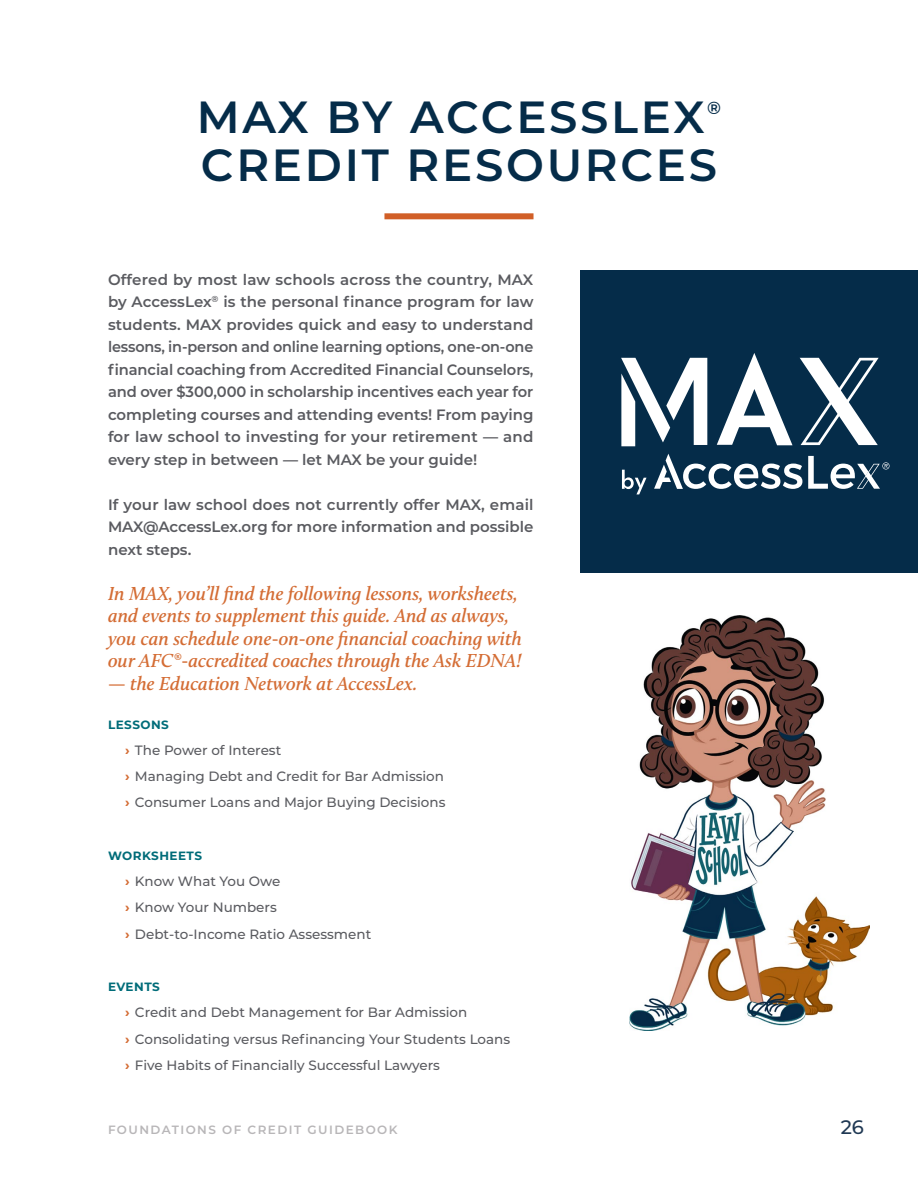
<style>
.page{position:relative;width:918px;height:1188px;background:#fff}
.page>*{position:absolute;margin:0;border:0;box-sizing:border-box;transform-origin:0 0}
.t1{font:600 45px "Montserrat";letter-spacing:.06em;color:#052c49}
.t2{font:italic 600 19.5px/22.5px "Calluna";color:#d46d35}
.t3{font:500 19.5px "Montserrat";color:#203954}
.t4{font:600 17.55px "Montserrat";color:#052c49}
.t5{font:600 15px/22.5px "Montserrat";color:#5a5b60;text-align:justify}
.t6{font:500 13.5px/26.2px "Montserrat";color:#5a5b60}
.t7{font:600 12px "Montserrat";letter-spacing:.12em;color:#b8b6b8}
.t8{font:700 12px "Montserrat";letter-spacing:.04em;color:#006c79}
.s1{font-weight:700;color:#d46d35}
</style>
<div class="page">
<div style="left:384px;top:213px;width:150px;height:6px;background:#d15f27"></div>
<div style="left:580px;top:270px;width:338px;height:302px;background:#052c49"></div>
<img style="left:629px;top:616px;width:240px;height:414px">
<svg style="left:621px;top:358px;width:86px;height:88px"></svg>
<svg style="left:622px;top:470px;width:25px;height:24px"></svg>
<svg style="left:654px;top:454px;width:148px;height:35px"></svg>
<svg style="left:717px;top:353px;width:76px;height:92px"></svg>
<svg style="left:800px;top:358px;width:79px;height:87px"></svg>
<svg style="left:808px;top:456px;width:81px;height:33px"></svg>
<h1 class="t1" style="left:197px;top:85px;width:509px">MAX BY ACCESSLEX</h1>
<p class="t4" style="left:707px;top:95px;width:15px">®</p>
<h1 class="t1" style="left:201px;top:133px;width:518px">CREDIT RESOURCES</h1>
<p class="t5" style="left:108px;top:267px;width:427px">Offered by most law schools across the country, MAX by AccessLex<sup>®</sup> is the personal finance program for law students. MAX provides quick and easy to understand lessons, in-person and online learning options, one-on-one financial coaching from Accredited Financial Counselors, and over $300,000 in scholarship incentives each year for completing courses and attending events! From paying for law school to investing for your retirement — and every step in between — let MAX be your guide!</p>
<p class="t5" style="left:108px;top:492px;width:427px">If your law school does not currently offer MAX, email MAX@AccessLex.org for more information and possible next steps.</p>
<h2 class="t2" style="left:108px;top:581px;width:415px">In MAX, you’ll find the following lessons, worksheets, and events to supplement this guide. And as always, you can schedule one-on-one financial coaching with our AFC®-accredited coaches through the Ask EDNA!</h2>
<h2 class="t2" style="left:108px;top:671px;width:311px">— the Education Network at AccessLex.</h2>
<p class="t8" style="left:108px;top:716px;width:62px">LESSONS</p>
<p class="t6" style="left:125px;top:736px;width:322px"><span class="s1">›</span> The Power of Interest<br><span class="s1">›</span> Managing Debt and Credit for Bar Admission <span class="s1">›</span> Consumer Loans and Major Buying Decisions</p>
<p class="t8" style="left:108px;top:847px;width:96px">WORKSHEETS</p>
<p class="t6" style="left:125px;top:868px;width:248px"><span class="s1">›</span> Know What You Owe<br><span class="s1">›</span> Know Your Numbers<br><span class="s1">›</span> Debt-to-Income Ratio Assessment</p>
<p class="t8" style="left:108px;top:978px;width:53px">EVENTS</p>
<p class="t6" style="left:125px;top:999px;width:387px"><span class="s1">›</span> Credit and Debt Management for Bar Admission<br><span class="s1">›</span> Consolidating versus Refinancing Your Students Loans <span class="s1">›</span> Five Habits of Financially Successful Lawyers</p>
<p class="t7" style="left:108px;top:1121px;width:291px">FOUNDATIONS OF CREDIT GUIDEBOOK</p>
<h2 class="t3" style="left:841px;top:1113px;width:25px">26</h2>
</div>
